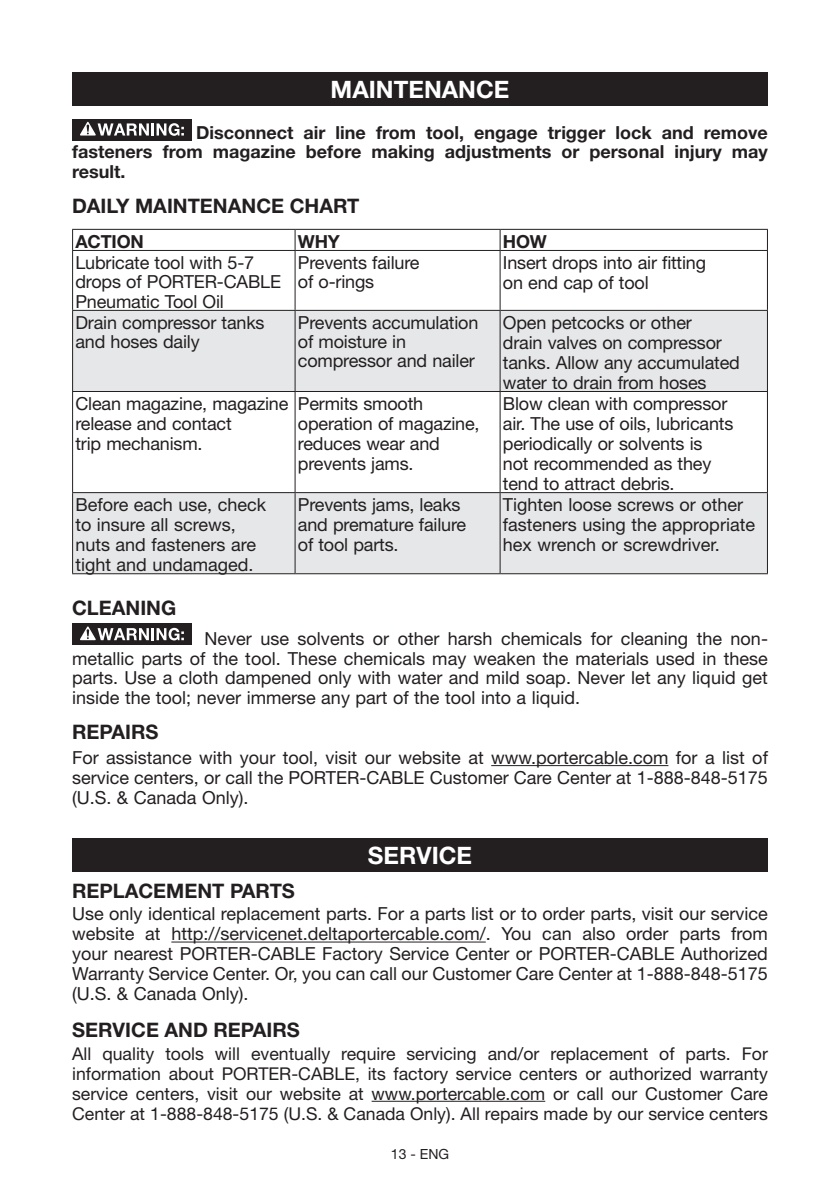
<style>
.page{position:relative;width:840px;height:1191px;background:#fff}
.page>*{position:absolute;margin:0;border:0;box-sizing:border-box;transform-origin:0 0}
.t1{font:700 24px "Helvetica Neue";color:#fff}
.t2{font:700 20px "Helvetica Neue";color:#231f20}
.t3{font:18px/20px "Helvetica Neue";letter-spacing:-.01em;color:#231f20}
.t4{font:700 18px/19.6px "Helvetica Neue";color:#231f20;text-align:justify}
.t5{font:17.6px/20px "Helvetica Neue";color:#231f20;text-align:justify}
.t6{font:14px "Helvetica Neue";color:#231f20}
</style>
<div class="page">
<hr style="left:491px;top:765px;width:177px;height:1px;background:#231f20">
<hr style="left:171px;top:941px;width:314px;height:1px;background:#231f20">
<hr style="left:371px;top:1100px;width:174px;height:1px;background:#231f20">
<div style="left:72px;top:72px;width:695px;height:33px;background:#231f20"></div>
<div style="left:72px;top:119px;width:120px;height:22px;background:#231f20"></div>
<svg style="left:80px;top:122px;width:104px;height:14px"></svg>
<svg style="left:73px;top:311px;width:693px;height:262px;fill:#e6e7e9"></svg>
<svg style="left:72px;top:230px;width:1px;height:20px"></svg>
<hr style="left:72px;top:229px;width:223px;height:1px;background:#231f20">
<hr style="left:72px;top:250px;width:223px;height:1px;background:#231f20">
<svg style="left:294px;top:230px;width:1px;height:20px"></svg>
<hr style="left:295px;top:229px;width:205px;height:1px;background:#231f20">
<hr style="left:295px;top:250px;width:205px;height:1px;background:#231f20">
<svg style="left:499px;top:230px;width:1px;height:20px"></svg>
<hr style="left:500px;top:229px;width:267px;height:1px;background:#231f20">
<hr style="left:500px;top:250px;width:267px;height:1px;background:#231f20">
<hr style="left:72px;top:251px;width:1px;height:59px;background:#231f20">
<hr style="left:294px;top:251px;width:1px;height:59px;background:#231f20">
<hr style="left:499px;top:251px;width:1px;height:59px;background:#231f20">
<hr style="left:766px;top:251px;width:1px;height:59px;background:#231f20">
<hr style="left:72px;top:311px;width:1px;height:80px;background:#231f20">
<hr style="left:72px;top:310px;width:223px;height:1px;background:#231f20">
<hr style="left:294px;top:311px;width:1px;height:80px;background:#231f20">
<hr style="left:295px;top:310px;width:205px;height:1px;background:#231f20">
<hr style="left:499px;top:311px;width:1px;height:80px;background:#231f20">
<hr style="left:766px;top:311px;width:1px;height:80px;background:#231f20">
<hr style="left:500px;top:310px;width:267px;height:1px;background:#231f20">
<hr style="left:72px;top:392px;width:1px;height:100px;background:#231f20">
<hr style="left:72px;top:391px;width:223px;height:1px;background:#231f20">
<hr style="left:294px;top:392px;width:1px;height:100px;background:#231f20">
<hr style="left:295px;top:391px;width:205px;height:1px;background:#231f20">
<hr style="left:499px;top:392px;width:1px;height:100px;background:#231f20">
<hr style="left:766px;top:392px;width:1px;height:100px;background:#231f20">
<hr style="left:500px;top:391px;width:267px;height:1px;background:#231f20">
<hr style="left:72px;top:493px;width:1px;height:80px;background:#231f20">
<hr style="left:72px;top:492px;width:223px;height:1px;background:#231f20">
<hr style="left:72px;top:573px;width:223px;height:1px;background:#231f20">
<hr style="left:294px;top:493px;width:1px;height:80px;background:#231f20">
<hr style="left:295px;top:492px;width:205px;height:1px;background:#231f20">
<hr style="left:295px;top:573px;width:205px;height:1px;background:#231f20">
<hr style="left:499px;top:493px;width:1px;height:80px;background:#231f20">
<hr style="left:766px;top:493px;width:1px;height:80px;background:#231f20">
<hr style="left:500px;top:492px;width:267px;height:1px;background:#231f20">
<hr style="left:500px;top:573px;width:267px;height:1px;background:#231f20">
<div style="left:72px;top:623px;width:120px;height:22px;background:#231f20"></div>
<svg style="left:80px;top:626px;width:104px;height:14px"></svg>
<div style="left:72px;top:838px;width:695px;height:33px;background:#231f20"></div>
<h1 class="t1" style="left:330px;top:75px;width:171px">MAINTENANCE</h1>
<p class="t4" style="left:72px;top:122px;width:697px;text-indent:124px">Disconnect air line from tool, engage trigger lock and remove fasteners from magazine before making adjustments or personal injury may result.</p>
<p class="t2" style="left:72px;top:194px;width:247px">Dai ly Mai ntenance Chart</p>
<p class="t4" style="left:75px;top:231px;width:24px">Actio</p>
<p class="t4" style="left:130px;top:231px;width:15px">n</p>
<p class="t4" style="left:298px;top:231px;width:43px">Why</p>
<p class="t4" style="left:502px;top:231px;width:25px">How</p>
<p class="t3" style="left:75px;top:252px;width:207px;line-height:19.4px">Lubricate tool with 5-7 drops of PORTER-CABLE<br>Pneumatic Tool Oil</p>
<p class="t3" style="left:298px;top:252px;width:123px;line-height:19.4px">Prevents failure of o-rings</p>
<p class="t3" style="left:502px;top:252px;width:205px">Insert drops into air fitting on end cap of tool</p>
<p class="t3" style="left:75px;top:312px;width:190px;line-height:19.4px">Drain compressor tanks and hoses daily</p>
<p class="t3" style="left:298px;top:312px;width:182px;line-height:19.4px">Prevents accumulation of moisture in compressor and nailer</p>
<p class="t3" style="left:502px;top:312px;width:238px">Open petcocks or other<br>drain valves on compressor tanks. Allow any accumulated water to drain from hoses</p>
<p class="t3" style="left:75px;top:393px;width:214px">Clean magazine, magazine release and contact<br>trip mechanism.</p>
<p class="t3" style="left:298px;top:393px;width:183px">Permits smooth operation of magazine, reduces wear and prevents jams.</p>
<p class="t3" style="left:502px;top:393px;width:232px">Blow clean with compressor air. The use of oils, lubricants periodically or solvents is<br>not recommended as they tend to attract debris.</p>
<p class="t3" style="left:75px;top:494px;width:192px">Before each use, check to insure all screws, nuts and fasteners are tight and undamaged.</p>
<p class="t3" style="left:298px;top:494px;width:170px">Prevents jams, leaks and premature failure of tool parts.</p>
<p class="t3" style="left:502px;top:494px;width:253px">Tighten loose screws or other fasteners using the appropriate hex wrench or screwdriver.</p>
<p class="t2" style="left:72px;top:595px;width:106px">CLEAN ING</p>
<p class="t3" style="left:72px;top:629px;width:697px;line-height:19.4px;text-align:justify;text-indent:132px">Never use solvents or other harsh chemicals for cleaning the non&shy;metallic parts of the tool. These chemicals may weaken the materials used in these parts. Use a cloth dampened only with water and mild soap. Never let any liquid get inside the tool; never immerse any part of the tool into a liquid.</p>
<p class="t2" style="left:72px;top:719px;width:88px">REPAIRS</p>
<p class="t3" style="left:72px;top:747px;width:697px;text-align:justify">For assistance with your tool, visit our website at www.portercable.com for a list of service centers, or call the PORTER-CABLE Customer Care Center at 1-888-848-5175 (U.S. &amp; Canada Only).</p>
<h1 class="t1" style="left:367px;top:841px;width:97px">SERVICE</h1>
<p class="t2" style="left:72px;top:878px;width:28px">REPL</p>
<p class="t2" style="left:125px;top:878px;width:172px">ACE MENT PARTS</p>
<p class="t3" style="left:72px;top:903px;width:697px;text-align:justify">Use only identical replacement parts. For a parts list or to order parts, visit our service website at http://servicenet.deltaportercable.com/. You can also order parts from your nearest PORTER-CABLE Factory Service Center or PORTER-CABLE Authorized Warranty Service Center. Or, you can call our Customer Care Center at 1-888-848-5175 (U.S. &amp; Canada Only).</p>
<p class="t2" style="left:72px;top:1017px;width:229px">SERVICE AN D REPAIRS</p>
<p class="t5" style="left:72px;top:1043px;width:697px">All quality tools will eventually require servicing and/or replacement of parts. For information about PORTER-CABLE, its factory service centers or authorized warranty service centers, visit our website at www.portercable.com or call our Customer Care Center at 1-888-848-5175 (U.S. &amp; Canada Only). All repairs made by our service centers</p>
<p class="t6" style="left:391px;top:1145px;width:60px">13 - ENG</p>
</div>
